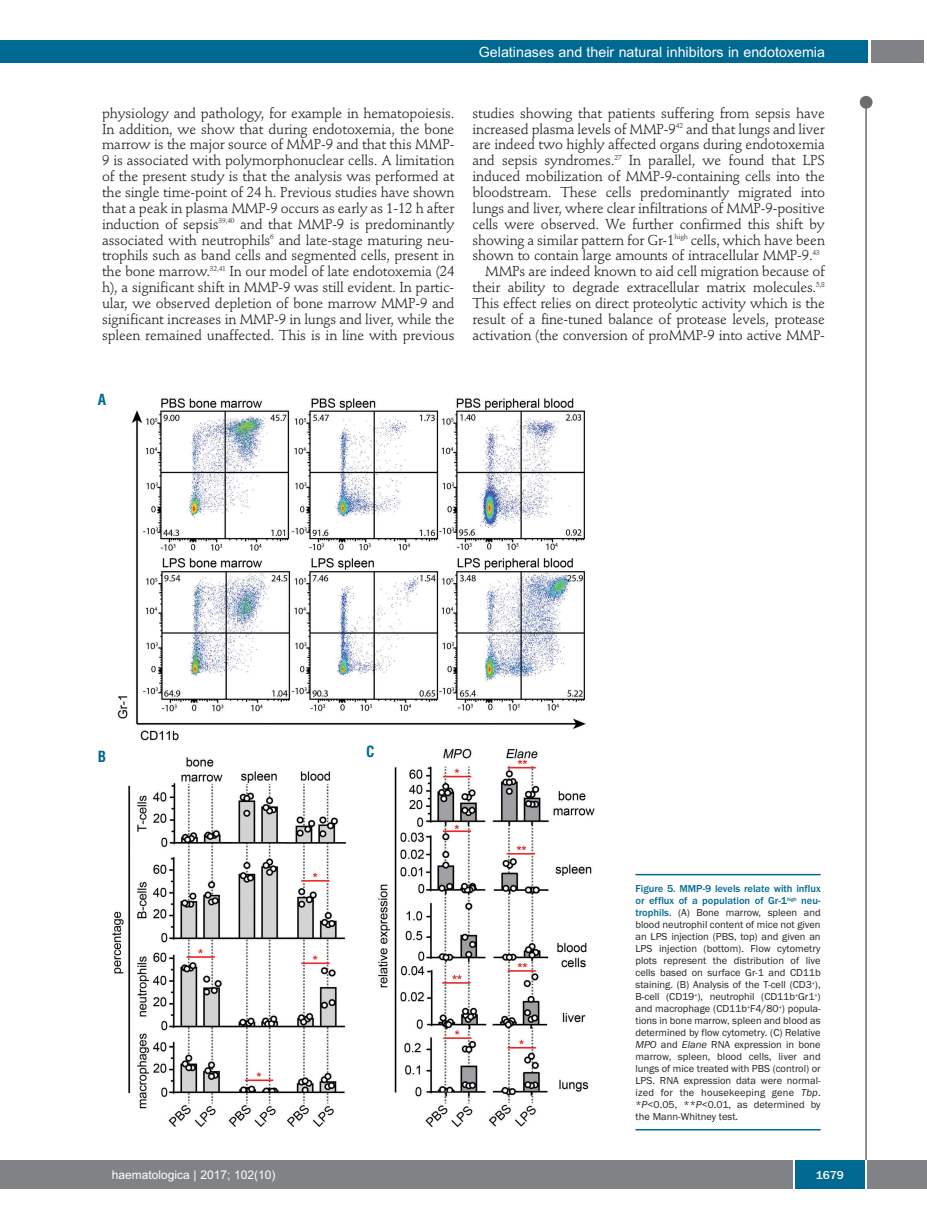
<style>
.page{position:relative;width:927px;height:1225px;background:#fff}
.page>*{position:absolute;margin:0;border:0;box-sizing:border-box;transform-origin:0 0}
.t1{font:700 condensed 15px "Helvetica";color:#006991}
.t2{font:14.25px/15.9px "Stempel Schneidler";letter-spacing:-.01em;color:#231f20;text-align:justify}
.t3{font:14.25px "Arial";color:#fff}
.t4{font:12px "Arial";color:#fff}
.t5{font:500 12px "Franklin Gothic";color:#fff}
.t6{font:10.5px/12px "Franklin Gothic";color:#231f20;text-align:justify}
.s1{font-weight:500;color:#006991}
.s2{font-style:italic}
</style>
<div class="page">
<div style="left:860px;top:96px;width:12px;height:13px;background:#6c6d70;border-radius:50%"></div>
<hr style="left:865px;top:98px;width:2px;height:1062px;background:#6c6d70">
<div style="left:871px;top:40px;width:52px;height:22px;background:#808285"></div>
<div style="left:18px;top:40px;width:849px;height:22px;background:#006991"></div>
<div style="left:17px;top:1160px;width:910px;height:28px;background:#808285"></div>
<div style="left:795px;top:1160px;width:70px;height:28px;background:#006991"></div>
<hr style="left:793px;top:1160px;width:2px;height:28px;background:#fff">
<hr style="left:865px;top:1160px;width:2px;height:28px;background:#fff">
<div style="left:0;top:40px;width:19px;height:22px;background:#006991"></div>
<div style="left:0;top:1160px;width:18px;height:28px;background:#808285"></div>
<img style="left:112px;top:397px;width:483px;height:731px">
<hr style="left:635px;top:874px;width:186px;height:1px;background:#006991">
<hr style="left:635px;top:1129px;width:186px;height:1px;background:#006991">
<p class="t3" style="left:479px;top:44px;width:348px">Gelatinases and their natural inhibitors in endotoxemia</p>
<p class="t2" style="left:102px;top:106px;width:354px">physiology and pathology, for example in hematopoiesis.<br>In addition, we show that during endotoxemia, the bone marrow is the major source of MMP-9 and that this MMP-9 is associated with polymorphonuclear cells. A limitation of the present study is that the analysis was performed at the single time-point of 24 h. Previous studies have shown that a peak in plasma MMP-9 occurs as early as 1-12 h after induction of sepsis<sup>39,40</sup> and that MMP-9 is predominantly associated with neutrophils<sup>6</sup> and late-stage maturing neu&shy;trophils such as band cells and segmented cells, present in the bone marrow.<sup>32,41</sup> In our model of late endotoxemia (24 h), a significant shift in MMP-9 was still evident. In partic&shy;ular, we observed depletion of bone marrow MMP-9 and significant increases in MMP-9 in lungs and liver, while the spleen remained unaffected. This is in line with previous</p>
<p class="t2" style="left:472px;top:106px;width:354px">studies showing that patients suffering from sepsis have</p>
<p class="t2" style="left:472px;top:122px;width:354px">increased plasma levels of MMP-9<sup>42</sup> and that lungs and liver</p>
<p class="t2" style="left:472px;top:138px;width:354px">are indeed two highly affected organs during endotoxemia</p>
<p class="t2" style="left:472px;top:154px;width:354px">and sepsis syndromes.<sup>27</sup> In parallel, we found that LPS</p>
<p class="t2" style="left:472px;top:170px;width:354px">induced mobilization of MMP-9-containing cells into the</p>
<p class="t2" style="left:472px;top:185px;width:354px">bloodstream. These cells predominantly migrated into</p>
<p class="t2" style="left:472px;top:201px;width:354px">lungs and liver, where clear infiltrations of MMP-9-positive</p>
<p class="t2" style="left:472px;top:217px;width:354px">cells were observed. We further confirmed this shift by</p>
<p class="t2" style="left:472px;top:233px;width:354px">showing a similar pattern for Gr-1<sup>high</sup> cells, which have been</p>
<p class="t2" style="left:472px;top:249px;width:349px">shown to contain large amounts of intracellular MMP-9.<sup>43</sup></p>
<p class="t2" style="left:485px;top:265px;width:341px">MMPs are indeed known to aid cell migration because of</p>
<p class="t2" style="left:472px;top:280px;width:354px">their ability to degrade extracellular matrix molecules.<sup>5,8</sup></p>
<p class="t2" style="left:472px;top:296px;width:354px">This effect relies on direct proteolytic activity which is the</p>
<p class="t2" style="left:472px;top:312px;width:354px">result of a fine-tuned balance of protease levels, protease</p>
<p class="t2" style="left:472px;top:328px;width:354px">activation (the conversion of proMMP-9 into active MMP-</p>
<p class="t1" style="left:98px;top:391px;width:10px">A</p>
<p class="t1" style="left:98px;top:748px;width:10px">B</p>
<p class="t1" style="left:366px;top:743px;width:10px">C</p>
<p class="t6" style="left:635px;top:882px;width:187px"><span class="s1">Figure 5. MMP-9 levels relate with influx or efflux of a population of Gr-1</span><sup>high</sup> <span class="s1">neu&shy;trophils.</span> (A) Bone marrow, spleen and blood neutrophil content of mice not given an LPS injection (PBS, top) and given an LPS injection (bottom). Flow cytometry plots represent the distribution of live cells based on surface Gr-1 and CD11b staining. (B) Analysis of the T-cell (CD3<sup>+</sup>), B-cell (CD19<sup>+</sup>), neutrophil (CD11b<sup>+</sup>Gr1<sup>+</sup>) and macrophage (CD11b<sup>+</sup>F4/80<sup>+</sup>) popula&shy;tions in bone marrow, spleen and blood as determined by flow cytometry. (C) Relative <span class="s2">MPO</span> and <span class="s2">Elane</span> RNA expression in bone marrow, spleen, blood cells, liver and lungs of mice treated with PBS (control) or LPS. RNA expression data were normal&shy;ized for the housekeeping gene <span class="s2">Tbp</span>. *<span class="s2">P</span>&lt;0.05, **<span class="s2">P</span>&lt;0.01, as determined by the Mann-Whitney test.</p>
<p class="t4" style="left:112px;top:1167px;width:165px">haematologica | 2017; 102(10)</p>
<p class="t5" style="left:816px;top:1167px;width:29px">1679</p>
</div>
